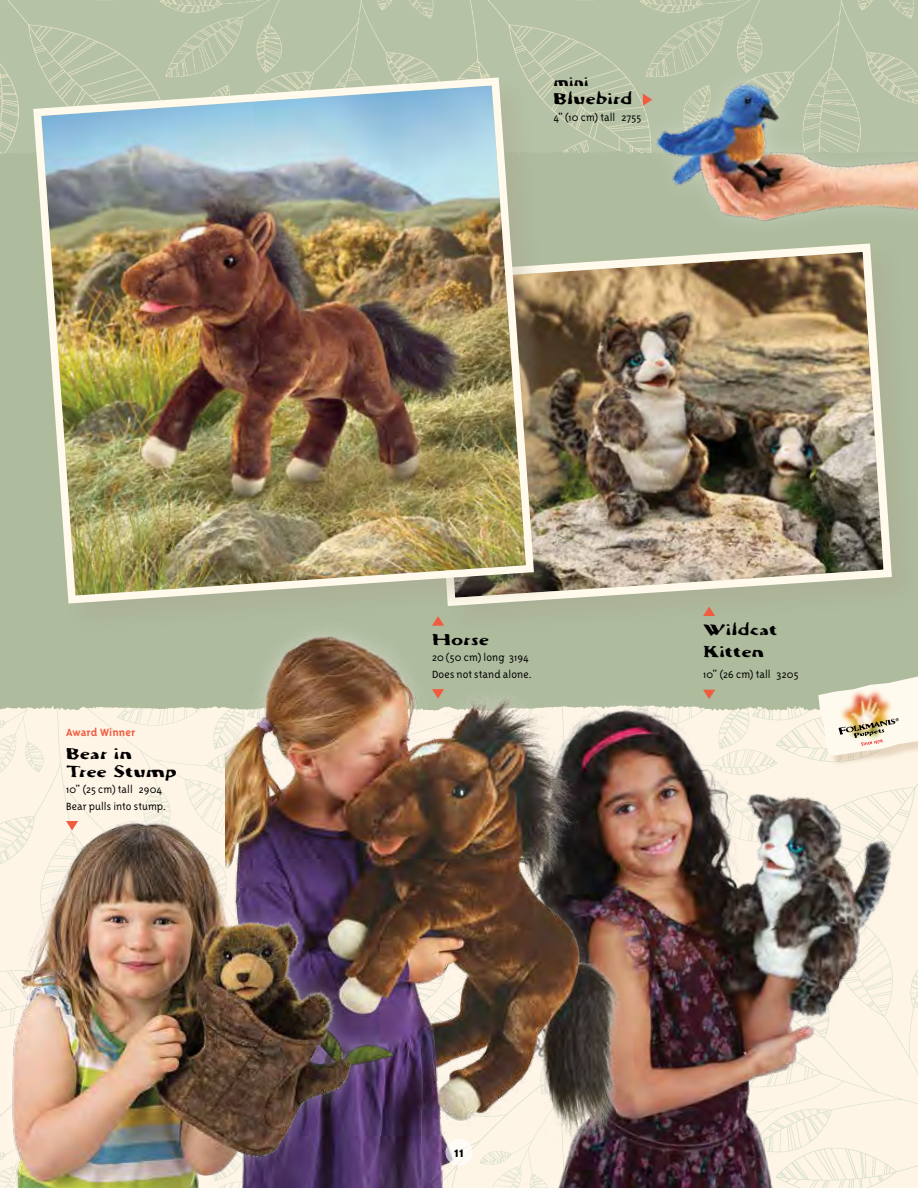
<style>
.page{position:relative;width:918px;height:1188px;background:#fff}
.page>*{position:absolute;margin:0;border:0;box-sizing:border-box;transform-origin:0 0}
.t1{font:700 16.2px "Triplex Sans OT";color:#000}
.t2{font:15px/18px "Cutamond Basic";letter-spacing:-.005em;color:#000;scale:1.4 1}
.t3{font:300 12px/16.5px "Triplex Sans OT";letter-spacing:.01em;color:#000}
.t4{font:700 12px "Triplex Sans OT";letter-spacing:.01em;color:#f15b40}
.t5{font:12px "Cutamond Basic";color:#000;scale:1.4 1}
</style>
<div class="page">
<img style="left:0;top:700px;width:918px;height:488px">
<img style="left:0;top:0;width:918px;height:160px">
<div style="left:0;top:160px;width:918px;height:540px;background:#aebb9d"></div>
<img style="left:1px;top:700px;width:204px;height:39px">
<img style="left:1px;top:114px;width:638px;height:46px">
<img style="left:565px;top:254px;width:327px;height:339px">
<div style="left:32px;top:76px;width:533px;height:558px;background:#aa9e89;opacity:.3"></div>
<img style="left:29px;top:73px;width:509px;height:535px">
<img style="left:656px;top:606px;width:242px;height:582px">
<div style="left:639px;top:65px;width:279px;height:175px;background:#fff;opacity:.3"></div>
<img style="left:643px;top:70px;width:275px;height:184px">
<img style="left:225px;top:583px;width:431px;height:605px">
<hr style="left:0;top:760px;width:4px;height:428px;background:#fff4d5;opacity:.8">
<img style="left:0;top:778px;width:7px;height:25px">
<div style="left:0;top:803px;width:411px;height:385px;background:#fff;opacity:.3"></div>
<img style="left:7px;top:802px;width:394px;height:386px">
<div style="left:820px;top:677px;width:98px;height:90px;background:#bc9c78;opacity:.35"></div>
<img style="left:818px;top:676px;width:100px;height:80px">
<svg style="left:643px;top:94px;width:9px;height:12px"></svg>
<svg style="left:66px;top:821px;width:12px;height:9px"></svg>
<svg style="left:432px;top:616px;width:12px;height:10px"></svg>
<svg style="left:432px;top:689px;width:12px;height:10px"></svg>
<svg style="left:703px;top:607px;width:12px;height:9px"></svg>
<svg style="left:703px;top:690px;width:12px;height:9px"></svg>
<svg style="left:446px;top:1139px;width:26px;height:27px"></svg>
<p class="t4" style="left:66px;top:726px;width:71px">Award Winner</p>
<p class="t2" style="left:66px;top:744px;width:81px">Bear in<br>Tree Stump</p>
<p class="t3" style="left:66px;top:781px;width:102px">10" (25 cm) tall 2904<br>Bear pulls into stump.</p>
<p class="t5" style="left:553px;top:74px;width:27px">mini</p>
<p class="t2" style="left:553px;top:90px;width:58px">Bluebird</p>
<p class="t3" style="left:553px;top:109px;width:89px">4" (10 cm) tall 2755</p>
<p class="t2" style="left:432px;top:630px;width:42px">Horse</p>
<p class="t3" style="left:432px;top:649px;width:101px">20 (50 cm) long 3194<br>Does not stand alone.</p>
<p class="t2" style="left:703px;top:618px;width:55px;line-height:22.4px">Wildcat<br>Kitten</p>
<p class="t3" style="left:703px;top:666px;width:97px">10" (26 cm) tall 3205</p>
<h1 class="t1" style="left:454px;top:1143px;width:11px">11</h1>
</div>
